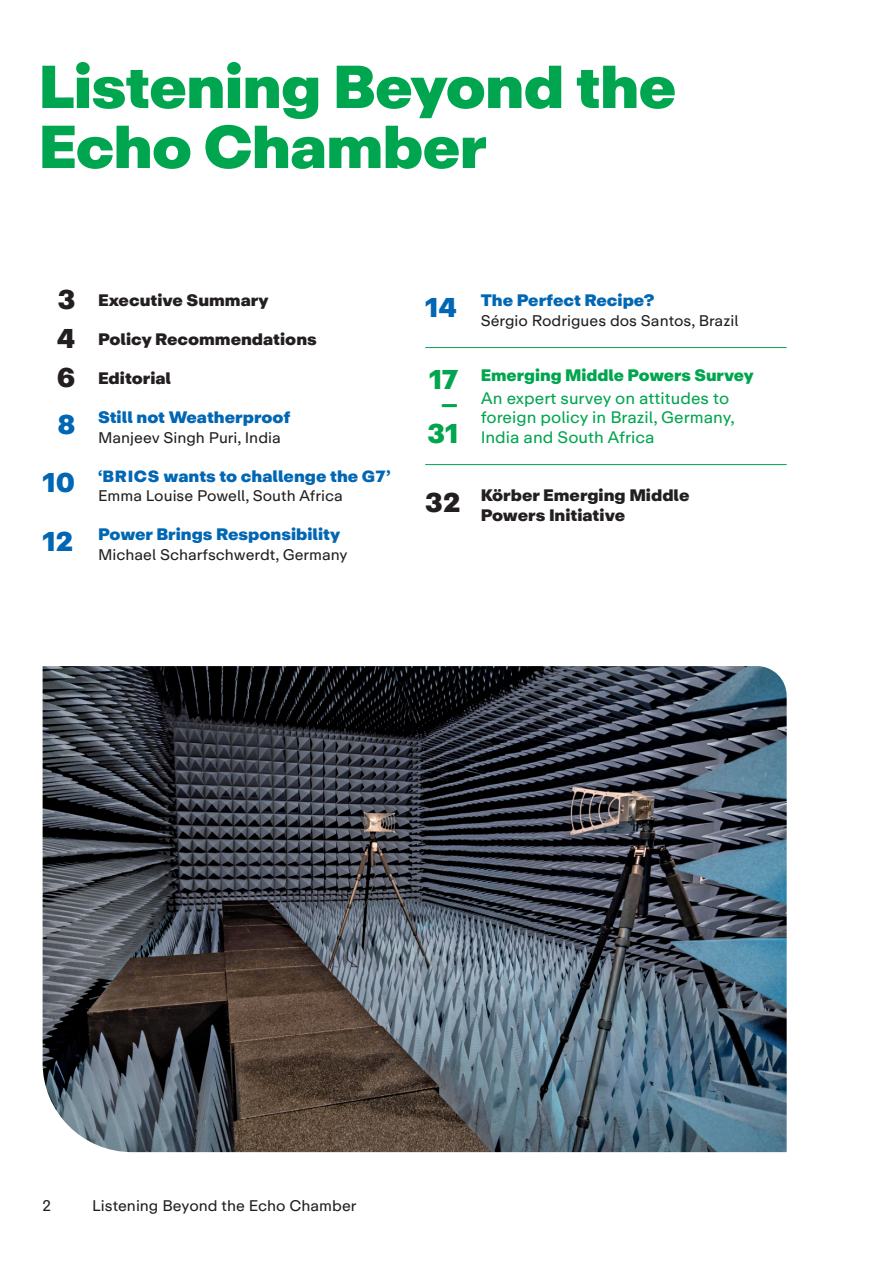
<style>
.page{position:relative;width:893px;height:1263px;background:#fff}
.page>*{position:absolute;margin:0;border:0;box-sizing:border-box;transform-origin:0 0}
.t1{font:900 60px/60px "Koerber Repro";letter-spacing:-.015em;color:#00a54f}
.t2{font:900 27px "Koerber Repro";color:#00a54f}
.t3{font:900 16.5px "Koerber Repro";color:#0166b3}
.t4{font:900 16.5px/19.5px "Koerber Repro";color:#231f20;text-align:center}
.t5{font:16.5px/19.5px "Koerber Repro";color:#00a54f}
.t6{font:900 16.5px "Koerber Repro";color:#00a54f}
.t7{font:15.3px "Koerber Repro";color:#231f20}
.s1{font-size:27px}
.s2{font-size:16.2px}
.s3{font-weight:900;font-size:27px}
</style>
<div class="page">
<hr style="left:425px;top:347px;width:362px;height:1px;background:#00a54f">
<hr style="left:425px;top:464px;width:362px;height:1px;background:#00a54f">
<img style="left:43px;top:666px;width:744px;height:486px">
<h1 class="t1" style="left:38px;top:57px;width:640px">Listening Beyond the<br>Echo Chamber</h1>
<p class="t4" style="left:58px;top:291px;width:212px"><span class="s1">3</span> Executive Summary</p>
<p class="t4" style="left:57px;top:330px;width:261px"><span class="s1">4</span> Policy Recommendations</p>
<p class="t4" style="left:57px;top:369px;width:116px"><span class="s1">6</span> Editorial</p>
<p class="t3" style="left:58px;top:406px;width:234px"><span class="s1">8</span> Still not Weatherproof</p>
<p class="t7" style="left:98px;top:428px;width:184px">Manjeev Singh Puri, India</p>
<p class="t3" style="left:43px;top:465px;width:350px"><span class="s1">10</span> ‘<span class="s2">BRICS</span> wants to challenge the <span class="s2">G7</span>’</p>
<p class="t7" style="left:98px;top:486px;width:246px">Emma Louise Powell, South Africa</p>
<p class="t3" style="left:43px;top:523px;width:299px"><span class="s1">12</span> Power Brings Responsibility</p>
<p class="t7" style="left:98px;top:545px;width:251px">Michael Scharfschwerdt, Germany</p>
<p class="t3" style="left:425px;top:289px;width:231px"><span class="s1">14</span> The Perfect Recipe?</p>
<p class="t7" style="left:481px;top:311px;width:259px">Sérgio Rodrigues dos Santos, Brazil</p>
<p class="t6" style="left:429px;top:364px;width:326px"><span class="s1">17</span> Emerging Middle Powers Survey</p>
<p class="t5" style="left:441px;top:388px;width:290px"><span class="s3">–</span> An expert survey on attitudes to</p>
<h2 class="t2" style="left:427px;top:415px;width:32px">31</h2>
<p class="t5" style="left:481px;top:408px;width:255px">foreign policy in Brazil, Germany,<br>India and South Africa</p>
<p class="t4" style="left:425px;top:486px;width:266px"><span class="s1">32</span> Körber Emerging Middle<br>Powers Initiative</p>
<p class="t7" style="left:43px;top:1195px;width:10px">2</p>
<p class="t7" style="left:92px;top:1195px;width:266px">Listening Beyond the Echo Chamber</p>
</div>
